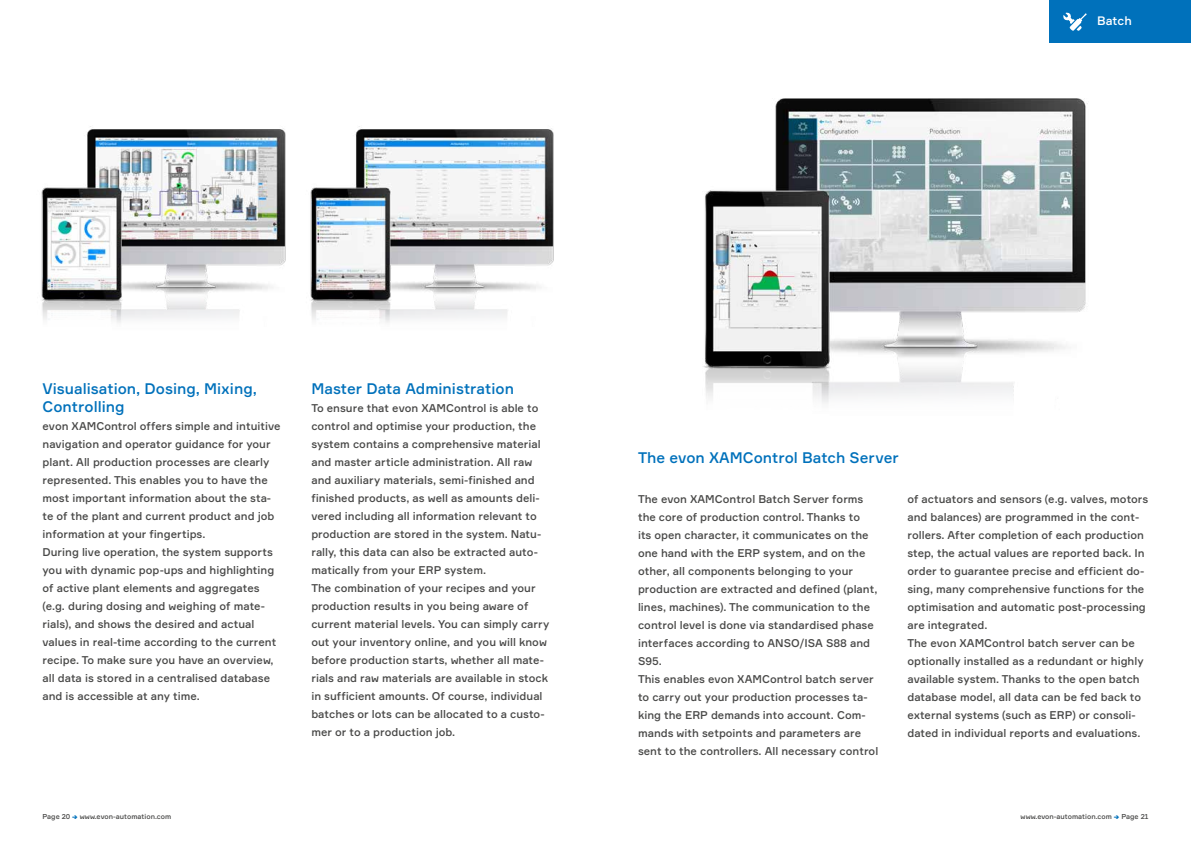
<style>
.page{position:relative;width:1191px;height:842px;background:#fff}
.page>*{position:absolute;margin:0;border:0;box-sizing:border-box;transform-origin:0 0}
.t1{font:500 15px/18px "Formular";color:#0071bb}
.t2{font:500 12px "Formular";color:#fff}
.t3{font:500 11px/18px "Formular";color:#494948}
.t4{font:500 7px "Formular";color:#494948}
.s1{font-weight:900;color:#0071bb}
</style>
<div class="page">
<img style="left:41px;top:126px;width:245px;height:197px">
<img style="left:310px;top:126px;width:244px;height:197px">
<div style="left:1049px;top:0;width:142px;height:43px;background:#0071bb"></div>
<svg style="left:1063px;top:12px;width:24px;height:19px"></svg>
<img style="left:703px;top:98px;width:385px;height:305px">
<p class="t2" style="left:1097px;top:14px;width:36px">Batch</p>
<h1 class="t1" style="left:43px;top:380px;width:216px">Visualisation, Dosing, Mixing,<br>Controlling</h1>
<p class="t3" style="left:43px;top:417px;width:240px">evon XAMControl offers simple and intuitive navigation and operator guidance for your plant. All production processes are clearly represented. This enables you to have the most important information about the sta&shy;te of the plant and current product and job information at your fingertips.<br>During live operation, the system supports you with dynamic pop-ups and highlighting of active plant elements and aggregates (e.g. during dosing and weighing of mate&shy;rials), and shows the desired and actual values in real-time according to the current recipe. To make sure you have an overview, all data is stored in a centralised database and is accessible at any time.</p>
<h1 class="t1" style="left:311px;top:380px;width:204px">Master Data Administration</h1>
<p class="t3" style="left:311px;top:399px;width:239px">To ensure that evon XAMControl is able to control and optimise your production, the system contains a comprehensive material and master article administration. All raw and auxiliary materials, semi-finished and finished products, as well as amounts deli&shy;vered including all information relevant to production are stored in the system. Natu&shy;rally, this data can also be extracted auto&shy;matically from your ERP system.<br>The combination of your recipes and your production results in you being aware of current material levels. You can simply carry out your inventory online, and you will know before production starts, whether all mate&shy;rials and raw materials are available in stock in sufficient amounts. Of course, individual batches or lots can be allocated to a custo&shy;mer or to a production job.</p>
<h1 class="t1" style="left:638px;top:448px;width:262px">The evon XAMControl Batch Server</h1>
<p class="t3" style="left:638px;top:490px;width:242px">The evon XAMControl Batch Server forms the core of production control. Thanks to<br>its open character, it communicates on the one hand with the ERP system, and on the other, all components belonging to your production are extracted and defined (plant, lines, machines). The communication to the control level is done via standardised phase interfaces according to ANSO/ISA S88 and S95.<br>This enables evon XAMControl batch server to carry out your production processes ta&shy;king the ERP demands into account. Com&shy;mands with setpoints and parameters are sent to the controllers. All necessary control</p>
<p class="t3" style="left:907px;top:490px;width:242px">of actuators and sensors (e.g. valves, motors and balances) are programmed in the cont&shy;rollers. After completion of each production step, the actual values are reported back. In order to guarantee precise and efficient do&shy;sing, many comprehensive functions for the optimisation and automatic post-processing are integrated.<br>The evon XAMControl batch server can be optionally installed as a redundant or highly available system. Thanks to the open batch database model, all data can be fed back to external systems (such as ERP) or consoli&shy;dated in individual reports and evaluations.</p>
<p class="t4" style="left:43px;top:812px;width:130px">Page 20 <span class="s1">→</span> www.evon-automation.com</p>
<p class="t4" style="left:1020px;top:812px;width:129px">www.evon-automation.com <span class="s1">→</span> Page 21</p>
</div>
